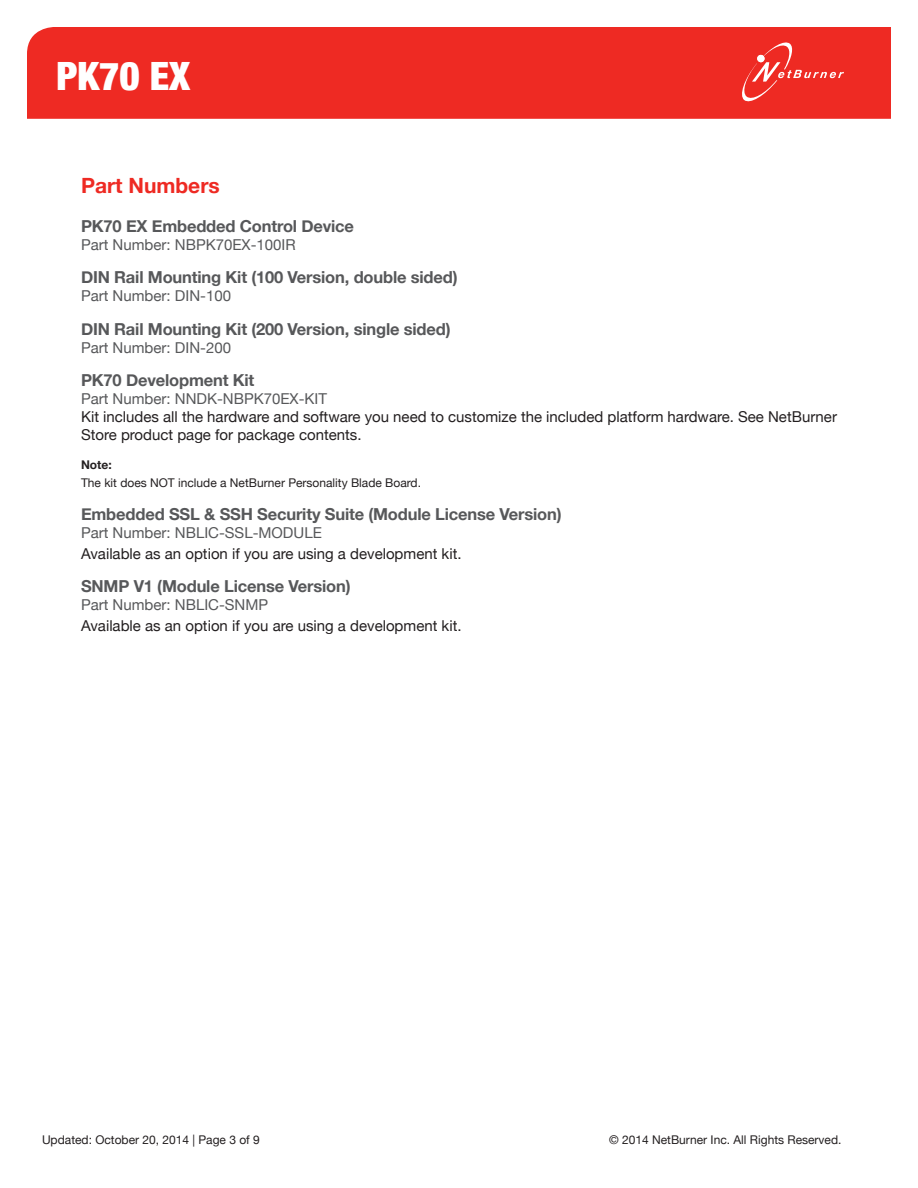
<style>
.page{position:relative;width:918px;height:1188px;background:#fff}
.page>*{position:absolute;margin:0;border:0;box-sizing:border-box;transform-origin:0 0}
.t1{font:900 condensed 39px "Helvetica Neue";color:#fff}
.t2{font:700 21px "Helvetica Neue";color:#ee2a23}
.t3{font:700 16.5px "Helvetica Neue";letter-spacing:-.01em;color:#57585a}
.t4{font:15px/18px "Helvetica Neue";color:#231f20}
.t5{font:15px "Helvetica Neue";color:#57585a}
.t6{font:12px "Helvetica Neue";color:#231f20}
.t7{font:700 12px "Helvetica Neue";color:#231f20}
</style>
<div class="page">
<div style="left:27px;top:27px;width:864px;height:92px;background:#ee2a23"></div>
<svg style="left:739px;top:39px;width:105px;height:66px;background:#ef3c36"></svg>
<h1 class="t1" style="left:56px;top:52px;width:135px">PK70 EX</h1>
<h2 class="t2" style="left:81px;top:173px;width:140px">Part Numbers</h2>
<p class="t3" style="left:81px;top:216px;width:275px">PK70 EX Embedded Control Device</p>
<p class="t5" style="left:81px;top:236px;width:216px">Part Number: NBPK70EX-100IR</p>
<p class="t3" style="left:81px;top:267px;width:378px">DIN Rail Mounting Kit (100 Version, double sided)</p>
<p class="t5" style="left:81px;top:287px;width:152px">Part Number: DIN-100</p>
<p class="t3" style="left:81px;top:318px;width:371px">DIN Rail Mounting Kit (200 Version, single sided)</p>
<p class="t5" style="left:81px;top:338px;width:152px">Part Number: DIN-200</p>
<p class="t3" style="left:81px;top:370px;width:175px">PK70 Development Kit</p>
<p class="t5" style="left:81px;top:390px;width:248px">Part Number: NNDK-NBPK70EX-KIT</p>
<p class="t4" style="left:81px;top:407px;width:758px">Kit includes all the hardware and software you need to customize the included platform hardware. See NetBurner<br>Store product page for package contents.</p>
<p class="t7" style="left:81px;top:457px;width:32px">Note:</p>
<p class="t6" style="left:81px;top:475px;width:342px">The kit does NOT include a NetBurner Personality Blade Board.</p>
<p class="t3" style="left:81px;top:504px;width:482px">Embedded SSL &amp; SSH Security Suite (Module License Version)</p>
<p class="t5" style="left:81px;top:524px;width:242px">Part Number: NBLIC-SSL-MODULE</p>
<p class="t4" style="left:81px;top:544px;width:382px">Available as an option if you are using a development kit.</p>
<p class="t3" style="left:81px;top:576px;width:271px">SNMP V1 (Module License Version)</p>
<p class="t5" style="left:81px;top:596px;width:189px">Part Number: NBLIC-SNMP</p>
<p class="t4" style="left:81px;top:617px;width:382px">Available as an option if you are using a development kit.</p>
<p class="t6" style="left:42px;top:1132px;width:219px">Updated: October 20, 2014 | Page 3 of 9</p>
<p class="t6" style="left:609px;top:1132px;width:234px">© 2014 NetBurner Inc. All Rights Reserved.</p>
</div>
